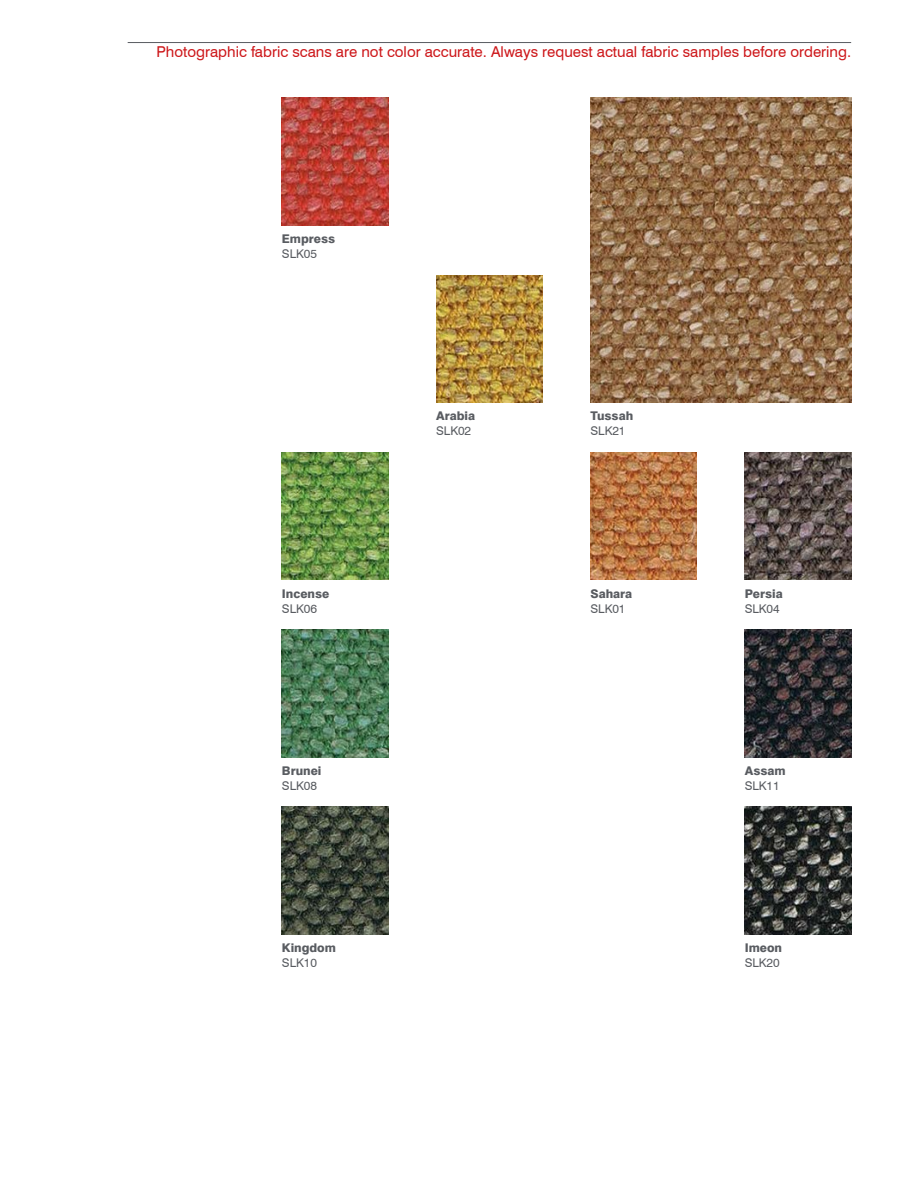
<style>
.page{position:relative;width:915px;height:1187px;background:#fff}
.page>*{position:absolute;margin:0;border:0;box-sizing:border-box;transform-origin:0 0}
.t1{font:15px "Swiss 721 BT";color:#cd171a}
.t2{font:800 12px "Swiss 721 BT";color:#595c61}
.t3{font:12px "Swiss 721 BT";color:#595c61}
</style>
<div class="page">
<hr style="left:128px;top:42px;width:722px;height:1px;background:#595c61">
<img style="left:282px;top:98px;width:106px;height:127px">
<img style="left:590px;top:98px;width:260px;height:304px">
<img style="left:436px;top:275px;width:106px;height:127px">
<img style="left:282px;top:452px;width:106px;height:128px">
<img style="left:590px;top:452px;width:106px;height:128px">
<img style="left:744px;top:452px;width:106px;height:128px">
<img style="left:282px;top:629px;width:106px;height:128px">
<img style="left:744px;top:629px;width:106px;height:128px">
<img style="left:282px;top:806px;width:106px;height:128px">
<img style="left:744px;top:806px;width:106px;height:128px">
<p class="t1" style="left:156px;top:43px;width:696px">Photographic fabric scans are not color accurate. Always request actual fabric samples before ordering.</p>
<p class="t2" style="left:282px;top:231px;width:55px">Empress</p>
<p class="t3" style="left:282px;top:246px;width:37px">SLK05</p>
<p class="t2" style="left:436px;top:409px;width:40px">Arabia</p>
<p class="t3" style="left:436px;top:424px;width:37px">SLK02</p>
<p class="t2" style="left:590px;top:409px;width:44px">Tussah</p>
<p class="t3" style="left:590px;top:424px;width:37px">SLK21</p>
<p class="t2" style="left:282px;top:586px;width:49px">Incense</p>
<p class="t3" style="left:282px;top:601px;width:37px">SLK06</p>
<p class="t2" style="left:590px;top:586px;width:43px">Sahara</p>
<p class="t3" style="left:590px;top:601px;width:37px">SLK01</p>
<p class="t2" style="left:744px;top:586px;width:39px">Persia</p>
<p class="t3" style="left:744px;top:601px;width:37px">SLK04</p>
<p class="t2" style="left:282px;top:763px;width:41px">Brunei</p>
<p class="t3" style="left:282px;top:778px;width:37px">SLK08</p>
<p class="t2" style="left:744px;top:763px;width:42px">Assam</p>
<p class="t3" style="left:744px;top:778px;width:37px">SLK11</p>
<p class="t2" style="left:282px;top:940px;width:55px">Kingdom</p>
<p class="t3" style="left:282px;top:955px;width:37px">SLK10</p>
<p class="t2" style="left:744px;top:940px;width:39px">Imeon</p>
<p class="t3" style="left:744px;top:955px;width:37px">SLK20</p>
</div>
